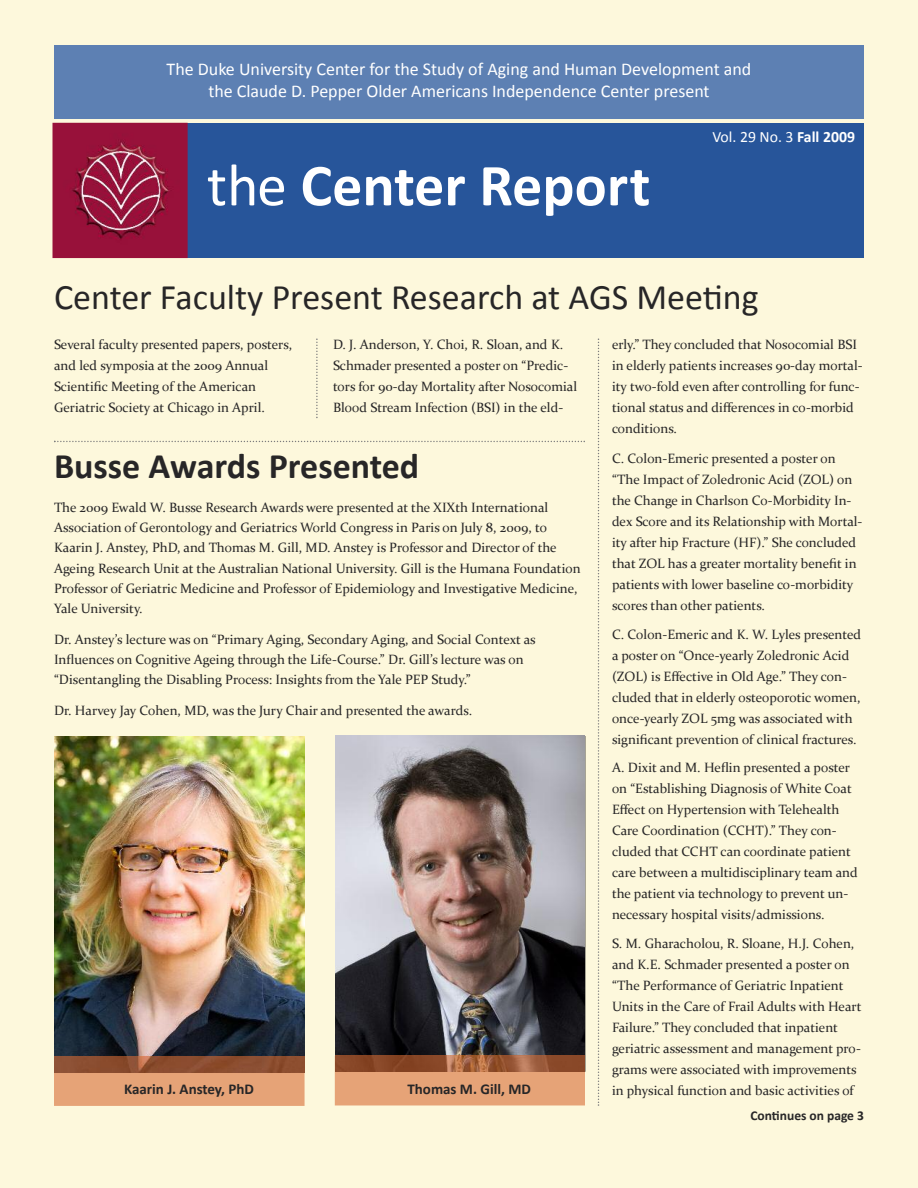
<style>
.page{position:relative;width:918px;height:1188px;background:#fdf8dc}
.page>*{position:absolute;margin:0;border:0;box-sizing:border-box;transform-origin:0 0}
.t1{font:700 60px "Calibri";color:#fff}
.t2{font:36px "Calibri";color:#272627}
.t3{font:700 36px "Calibri";color:#272627}
.t4{font:18px/21.6px "Calibri";color:#fff;text-align:center}
.t5{font:15.75px "Calibri";color:#fff}
.t6{font:700 15px "Calibri";color:#272627}
.t7{font:13.5px/21px "Constantia";color:#272627}
.t8{font:700 13.5px "Calibri";color:#272627}
.s1{font-weight:400}
.s2{font-weight:700}
</style>
<div class="page">
<div style="left:188px;top:123px;width:676px;height:135px;background:#27559a"></div>
<div style="left:54px;top:45px;width:810px;height:73px;background:#5d80b3"></div>
<img style="left:52px;top:123px;width:136px;height:135px">
<img style="left:54px;top:736px;width:251px;height:320px">
<img style="left:335px;top:736px;width:250px;height:320px">
<div style="left:54px;top:1073px;width:251px;height:33px;background:#e6a377"></div>
<img style="left:54px;top:1056px;width:251px;height:17px">
<div style="left:335px;top:1072px;width:250px;height:33px;background:#e6a377"></div>
<img style="left:335px;top:1056px;width:250px;height:16px">
<svg style="left:54px;top:441px;width:531px;height:1px"></svg>
<svg style="left:598px;top:339px;width:1px;height:767px"></svg>
<svg style="left:316px;top:339px;width:2px;height:79px"></svg>
<h3 class="t4" style="left:167px;top:59px;width:586px">The Duke University Center for the Study of Aging and Human Development and the Claude D. Pepper Older Americans Independence Center present</h3>
<h1 class="t1" style="left:207px;top:148px;width:445px"><span class="s1">the</span> Center Report</h1>
<p class="t5" style="left:712px;top:127px;width:144px">Vol. 29 No. 3 <span class="s2">Fall 2009</span></p>
<h2 class="t2" style="left:54px;top:275px;width:706px">Center Faculty Present Research at AGS Meeting</h2>
<p class="t7" style="left:54px;top:334px;width:240px">Several faculty presented papers, posters, and led symposia at the 2009 Annual Scientific Meeting of the American Geriatric Society at Chicago in April.</p>
<p class="t7" style="left:612px;top:334px;width:252px">erly.” They concluded that Nosocomial BSI in elderly patients increases 90-day mortal&shy;ity two-fold even after controlling for func&shy;tional status and differences in co-morbid conditions.</p>
<p class="t7" style="left:612px;top:448px;width:252px">C. Colon-Emeric presented a poster on “The Impact of Zoledronic Acid (ZOL) on the Change in Charlson Co-Morbidity In&shy;dex Score and its Relationship with Mortal&shy;ity after hip Fracture (HF).” She concluded that ZOL has a greater mortality benefit in patients with lower baseline co-morbidity scores than other patients.</p>
<p class="t7" style="left:612px;top:624px;width:251px">C. Colon-Emeric and K. W. Lyles presented a poster on “Once-yearly Zoledronic Acid (ZOL) is Effective in Old Age.” They con&shy;cluded that in elderly osteoporotic women, once-yearly ZOL 5mg was associated with significant prevention of clinical fractures.</p>
<p class="t7" style="left:612px;top:757px;width:247px">A. Dixit and M. Heflin presented a poster on “Establishing Diagnosis of White Coat Effect on Hypertension with Telehealth Care Coordination (CCHT).” They con&shy;cluded that CCHT can coordinate patient care between a multidisciplinary team and the patient via technology to prevent un&shy;necessary hospital visits/admissions.</p>
<p class="t7" style="left:612px;top:933px;width:251px">S. M. Gharacholou, R. Sloane, H.J. Cohen, and K.E. Schmader presented a poster on “The Performance of Geriatric Inpatient Units in the Care of Frail Adults with Heart Failure.” They concluded that inpatient geriatric assessment and management pro&shy;grams were associated with improvements in physical function and basic activities of</p>
<p class="t7" style="left:333px;top:334px;width:246px">D. J. Anderson, Y. Choi, R. Sloan, and K.<br>Schmader presented a poster on “Predic&shy;tors for 90-day Mortality after Nosocomial Blood Stream Infection (BSI) in the eld-</p>
<h2 class="t3" style="left:54px;top:444px;width:367px">Busse Awards Presented</h2>
<p class="t7" style="left:54px;top:497px;width:528px;line-height:20.2px">The 2009 Ewald W. Busse Research Awards were presented at the XIXth International Association of Gerontology and Geriatrics World Congress in Paris on July 8, 2009, to Kaarin J. Anstey, PhD, and Thomas M. Gill, MD. Anstey is Professor and Director of the Ageing Research Unit at the Australian National University. Gill is the Humana Foundation Professor of Geriatric Medicine and Professor of Epidemiology and Investigative Medicine, Yale University.</p>
<p class="t7" style="left:54px;top:629px;width:483px;line-height:20.2px">Dr. Anstey’s lecture was on “Primary Aging, Secondary Aging, and Social Context as<br>Influences on Cognitive Ageing through the Life-Course.” Dr. Gill’s lecture was on “Disentangling the Disabling Process: Insights from the Yale PEP Study.”</p>
<p class="t7" style="left:54px;top:700px;width:420px">Dr. Harvey Jay Cohen, MD, was the Jury Chair and presented the awards.</p>
<p class="t6" style="left:124px;top:1080px;width:131px">Kaarin J. Anstey, PhD</p>
<p class="t6" style="left:407px;top:1079px;width:125px">Thomas M. Gill, MD</p>
<p class="t8" style="left:750px;top:1107px;width:115px">Continues on page 3</p>
</div>
